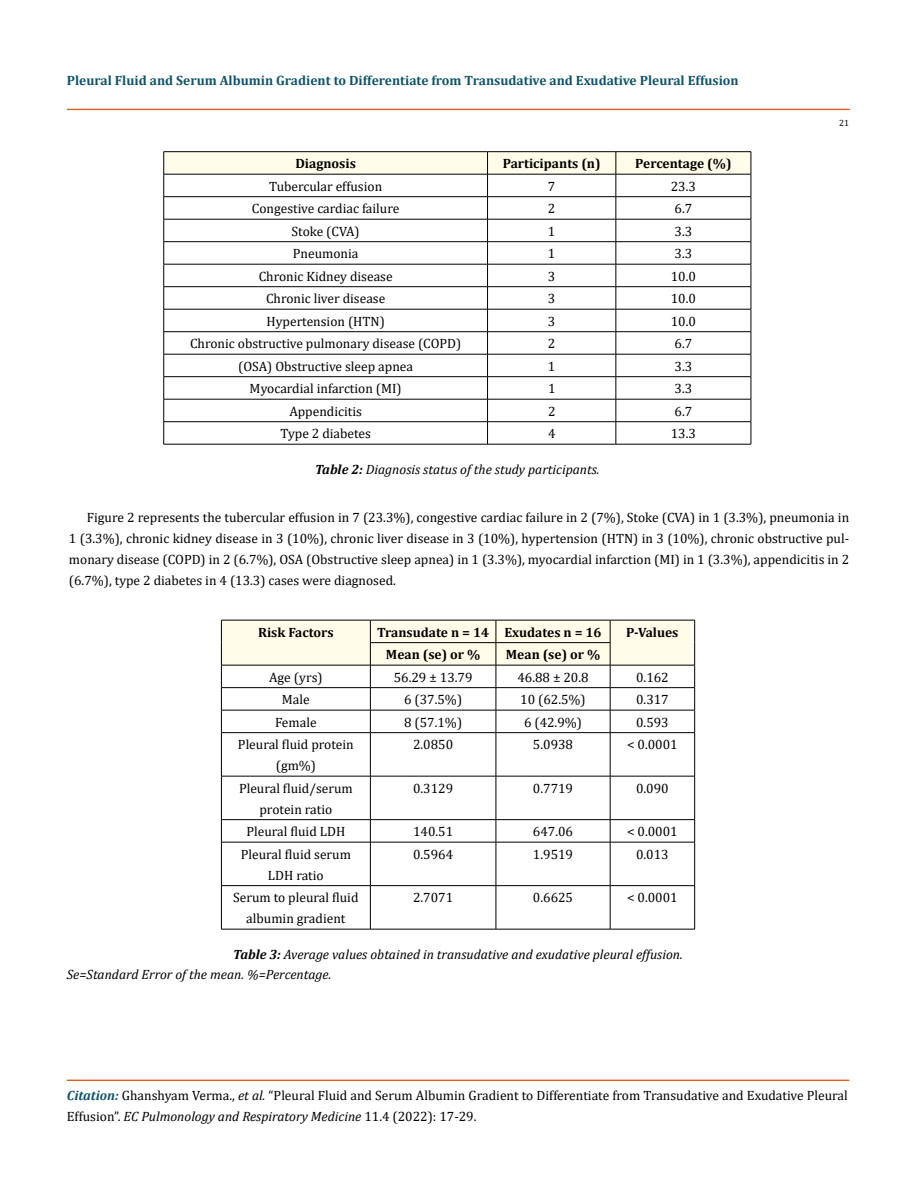
<style>
.page{position:relative;width:917px;height:1188px;background:#fff}
.page>*{position:absolute;margin:0;border:0;box-sizing:border-box;transform-origin:0 0}
.t1{font:13.5px/21px "Cambria";color:#000;text-align:center}
.t2{font:italic 13.5px/20.2px "Cambria";color:#000}
.t3{font:700 13.5px "Cambria";color:#000}
.t4{font:700 13.5px "Cambria";color:#0e546a}
.t5{font:9px "Cambria";color:#000}
.s1{font-weight:700}
.s2{font-weight:700;font-style:italic;color:#0e546a}
.s3{font-style:italic}
</style>
<div class="page">
<div style="left:67px;top:109px;width:782px;height:1px;border:1px solid #e05d1a"></div>
<div style="left:67px;top:1080px;width:782px;height:1px;border:1px solid #e05d1a"></div>
<hr style="left:163px;top:151px;width:324px;height:1px;background:#000">
<hr style="left:487px;top:151px;width:129px;height:1px;background:#000">
<hr style="left:616px;top:151px;width:135px;height:1px;background:#000">
<svg style="left:163px;top:152px;width:588px;height:292px"></svg>
<hr style="left:163px;top:444px;width:324px;height:1px;background:#000">
<hr style="left:487px;top:444px;width:129px;height:1px;background:#000">
<hr style="left:616px;top:444px;width:135px;height:1px;background:#000">
<svg style="left:221px;top:620px;width:474px;height:112px"></svg>
<hr style="left:221px;top:732px;width:149px;height:1px;background:#000">
<hr style="left:221px;top:733px;width:1px;height:43px;background:#000">
<hr style="left:370px;top:732px;width:126px;height:1px;background:#000">
<hr style="left:370px;top:733px;width:1px;height:43px;background:#000">
<hr style="left:496px;top:732px;width:114px;height:1px;background:#000">
<hr style="left:495px;top:733px;width:1px;height:43px;background:#000">
<hr style="left:610px;top:732px;width:84px;height:1px;background:#000">
<hr style="left:610px;top:733px;width:1px;height:43px;background:#000">
<hr style="left:694px;top:733px;width:1px;height:43px;background:#000">
<hr style="left:221px;top:776px;width:149px;height:1px;background:#000">
<hr style="left:221px;top:776px;width:1px;height:43px;background:#000">
<hr style="left:370px;top:776px;width:126px;height:1px;background:#000">
<hr style="left:370px;top:776px;width:1px;height:43px;background:#000">
<hr style="left:496px;top:776px;width:114px;height:1px;background:#000">
<hr style="left:495px;top:776px;width:1px;height:43px;background:#000">
<hr style="left:610px;top:776px;width:84px;height:1px;background:#000">
<hr style="left:610px;top:776px;width:1px;height:43px;background:#000">
<hr style="left:694px;top:776px;width:1px;height:43px;background:#000">
<hr style="left:221px;top:819px;width:149px;height:1px;background:#000">
<svg style="left:221px;top:820px;width:1px;height:22px"></svg>
<hr style="left:370px;top:819px;width:126px;height:1px;background:#000">
<svg style="left:370px;top:820px;width:1px;height:22px"></svg>
<hr style="left:496px;top:819px;width:114px;height:1px;background:#000">
<svg style="left:495px;top:820px;width:1px;height:22px"></svg>
<hr style="left:610px;top:819px;width:84px;height:1px;background:#000">
<svg style="left:610px;top:820px;width:1px;height:22px"></svg>
<svg style="left:694px;top:820px;width:1px;height:22px"></svg>
<hr style="left:221px;top:842px;width:149px;height:1px;background:#000">
<hr style="left:221px;top:842px;width:1px;height:43px;background:#000">
<hr style="left:370px;top:842px;width:126px;height:1px;background:#000">
<hr style="left:370px;top:842px;width:1px;height:43px;background:#000">
<hr style="left:496px;top:842px;width:114px;height:1px;background:#000">
<hr style="left:495px;top:842px;width:1px;height:43px;background:#000">
<hr style="left:610px;top:842px;width:84px;height:1px;background:#000">
<hr style="left:610px;top:842px;width:1px;height:43px;background:#000">
<hr style="left:694px;top:842px;width:1px;height:43px;background:#000">
<hr style="left:221px;top:885px;width:149px;height:1px;background:#000">
<hr style="left:221px;top:886px;width:1px;height:43px;background:#000">
<hr style="left:370px;top:885px;width:126px;height:1px;background:#000">
<hr style="left:370px;top:886px;width:1px;height:43px;background:#000">
<hr style="left:496px;top:885px;width:114px;height:1px;background:#000">
<hr style="left:495px;top:886px;width:1px;height:43px;background:#000">
<hr style="left:610px;top:885px;width:84px;height:1px;background:#000">
<hr style="left:610px;top:886px;width:1px;height:43px;background:#000">
<hr style="left:694px;top:886px;width:1px;height:43px;background:#000">
<hr style="left:221px;top:929px;width:149px;height:1px;background:#000">
<hr style="left:370px;top:929px;width:126px;height:1px;background:#000">
<hr style="left:496px;top:929px;width:114px;height:1px;background:#000">
<hr style="left:610px;top:929px;width:84px;height:1px;background:#000">
<p class="t4" style="left:67px;top:70px;width:673px">Pleural Fluid and Serum Albumin Gradient to Differentiate from Transudative and Exudative Pleural Effusion</p>
<p class="t3" style="left:295px;top:154px;width:62px">Diagnosis</p>
<p class="t3" style="left:502px;top:154px;width:99px">Participants (n)</p>
<p class="t3" style="left:635px;top:154px;width:98px">Percentage (%)</p>
<p class="t1" style="left:269px;top:176px;width:115px">Tubercular effusion</p>
<p class="t1" style="left:548px;top:176px;width:9px">7</p>
<p class="t1" style="left:670px;top:176px;width:27px">23.3</p>
<p class="t1" style="left:252px;top:198px;width:149px">Congestive cardiac failure</p>
<p class="t1" style="left:548px;top:198px;width:9px">2</p>
<p class="t1" style="left:674px;top:198px;width:19px">6.7</p>
<p class="t1" style="left:291px;top:221px;width:70px">Stoke (CVA)</p>
<p class="t1" style="left:548px;top:221px;width:9px">1</p>
<p class="t1" style="left:674px;top:221px;width:19px">3.3</p>
<p class="t1" style="left:293px;top:243px;width:67px">Pneumonia</p>
<p class="t1" style="left:548px;top:243px;width:9px">1</p>
<p class="t1" style="left:674px;top:243px;width:19px">3.3</p>
<p class="t1" style="left:259px;top:266px;width:135px">Chronic Kidney disease</p>
<p class="t1" style="left:548px;top:266px;width:9px">3</p>
<p class="t1" style="left:670px;top:266px;width:27px">10.0</p>
<p class="t1" style="left:266px;top:288px;width:121px">Chronic liver disease</p>
<p class="t1" style="left:548px;top:288px;width:9px">3</p>
<p class="t1" style="left:670px;top:288px;width:27px">10.0</p>
<p class="t1" style="left:266px;top:311px;width:120px">Hypertension (HTN)</p>
<p class="t1" style="left:548px;top:311px;width:9px">3</p>
<p class="t1" style="left:670px;top:311px;width:27px">10.0</p>
<p class="t1" style="left:190px;top:333px;width:273px">Chronic obstructive pulmonary disease (COPD)</p>
<p class="t1" style="left:548px;top:333px;width:9px">2</p>
<p class="t1" style="left:674px;top:333px;width:19px">6.7</p>
<p class="t1" style="left:238px;top:356px;width:176px">(OSA) Obstructive sleep apnea</p>
<p class="t1" style="left:548px;top:356px;width:9px">1</p>
<p class="t1" style="left:674px;top:356px;width:19px">3.3</p>
<p class="t1" style="left:250px;top:378px;width:153px">Myocardial infarction (MI)</p>
<p class="t1" style="left:548px;top:378px;width:9px">1</p>
<p class="t1" style="left:674px;top:378px;width:19px">3.3</p>
<p class="t1" style="left:289px;top:401px;width:74px">Appendicitis</p>
<p class="t1" style="left:548px;top:401px;width:9px">2</p>
<p class="t1" style="left:674px;top:401px;width:19px">6.7</p>
<p class="t1" style="left:280px;top:423px;width:92px">Type 2 diabetes</p>
<p class="t1" style="left:548px;top:423px;width:9px">4</p>
<p class="t1" style="left:670px;top:423px;width:27px">13.3</p>
<p class="t2" style="left:315px;top:459px;width:286px"><span class="s1">Table 2:</span> Diagnosis status of the study participants.</p>
<p class="t5" style="left:839px;top:118px;width:11px">21</p>
<p class="t1" style="left:69px;top:507px;width:781px;text-align:justify;text-indent:18px">Figure 2 represents the tubercular effusion in 7 (23.3%), congestive cardiac failure in 2 (7%), Stoke (CVA) in 1 (3.3%), pneumonia in 1 (3.3%), chronic kidney disease in 3 (10%), chronic liver disease in 3 (10%), hypertension (HTN) in 3 (10%), chronic obstructive pul&shy;monary disease (COPD) in 2 (6.7%), OSA (Obstructive sleep apnea) in 1 (3.3%), myocardial infarction (MI) in 1 (3.3%), appendicitis in 2 (6.7%), type 2 diabetes in 4 (13.3) cases were diagnosed.</p>
<p class="t3" style="left:258px;top:623px;width:77px">Risk Factors</p>
<p class="t3" style="left:377px;top:623px;width:226px">Transudate n = 14 Exudates n = 16</p>
<p class="t3" style="left:626px;top:623px;width:54px">P-Values</p>
<p class="t3" style="left:386px;top:645px;width:96px">Mean (se) or %</p>
<p class="t3" style="left:506px;top:645px;width:96px">Mean (se) or %</p>
<p class="t1" style="left:269px;top:666px;width:55px">Age (yrs)</p>
<p class="t1" style="left:394px;top:666px;width:80px">56.29 ± 13.79</p>
<p class="t1" style="left:517px;top:666px;width:73px">46.88 ± 20.8</p>
<p class="t1" style="left:636px;top:666px;width:34px">0.162</p>
<p class="t1" style="left:282px;top:689px;width:29px">Male</p>
<p class="t1" style="left:404px;top:689px;width:59px">6 (37.5%)</p>
<p class="t1" style="left:520px;top:689px;width:67px">10 (62.5%)</p>
<p class="t1" style="left:636px;top:689px;width:34px">0.317</p>
<p class="t1" style="left:275px;top:711px;width:43px">Female</p>
<p class="t1" style="left:404px;top:711px;width:59px">8 (57.1%)</p>
<p class="t1" style="left:524px;top:711px;width:59px">6 (42.9%)</p>
<p class="t1" style="left:636px;top:711px;width:34px">0.593</p>
<p class="t1" style="left:238px;top:734px;width:117px">Pleural fluid protein (gm%)</p>
<p class="t1" style="left:413px;top:734px;width:42px">2.0850</p>
<p class="t1" style="left:533px;top:734px;width:42px">5.0938</p>
<p class="t1" style="left:627px;top:734px;width:52px">&lt; 0.0001</p>
<p class="t1" style="left:239px;top:778px;width:115px">Pleural fluid/serum protein ratio</p>
<p class="t1" style="left:413px;top:778px;width:42px">0.3129</p>
<p class="t1" style="left:533px;top:778px;width:42px">0.7719</p>
<p class="t1" style="left:636px;top:778px;width:34px">0.090</p>
<p class="t1" style="left:246px;top:821px;width:100px">Pleural fluid LDH</p>
<p class="t1" style="left:413px;top:821px;width:42px">140.51</p>
<p class="t1" style="left:533px;top:821px;width:42px">647.06</p>
<p class="t1" style="left:627px;top:821px;width:52px">&lt; 0.0001</p>
<p class="t1" style="left:241px;top:844px;width:112px">Pleural fluid serum<br>LDH ratio</p>
<p class="t1" style="left:413px;top:844px;width:42px">0.5964</p>
<p class="t1" style="left:533px;top:844px;width:42px">1.9519</p>
<p class="t1" style="left:636px;top:844px;width:34px">0.013</p>
<p class="t1" style="left:233px;top:887px;width:127px">Serum to pleural fluid albumin gradient</p>
<p class="t1" style="left:413px;top:887px;width:42px">2.7071</p>
<p class="t1" style="left:533px;top:887px;width:42px">0.6625</p>
<p class="t1" style="left:627px;top:887px;width:52px">&lt; 0.0001</p>
<p class="t2" style="left:67px;top:943px;width:617px;text-indent:166px"><span class="s1">Table 3:</span> Average values obtained in transudative and exudative pleural effusion.<br>Se=Standard Error of the mean. %=Percentage.</p>
<p class="t1" style="left:67px;top:1085px;width:782px;text-align:left"><span class="s2">Citation:</span> Ghanshyam Verma., <span class="s3">et al.</span> “Pleural Fluid and Serum Albumin Gradient to Differentiate from Transudative and Exudative Pleural<br>Effusion”. <span class="s3">EC Pulmonology and Respiratory Medicine</span> 11.4 (2022): 17-29.</p>
</div>
